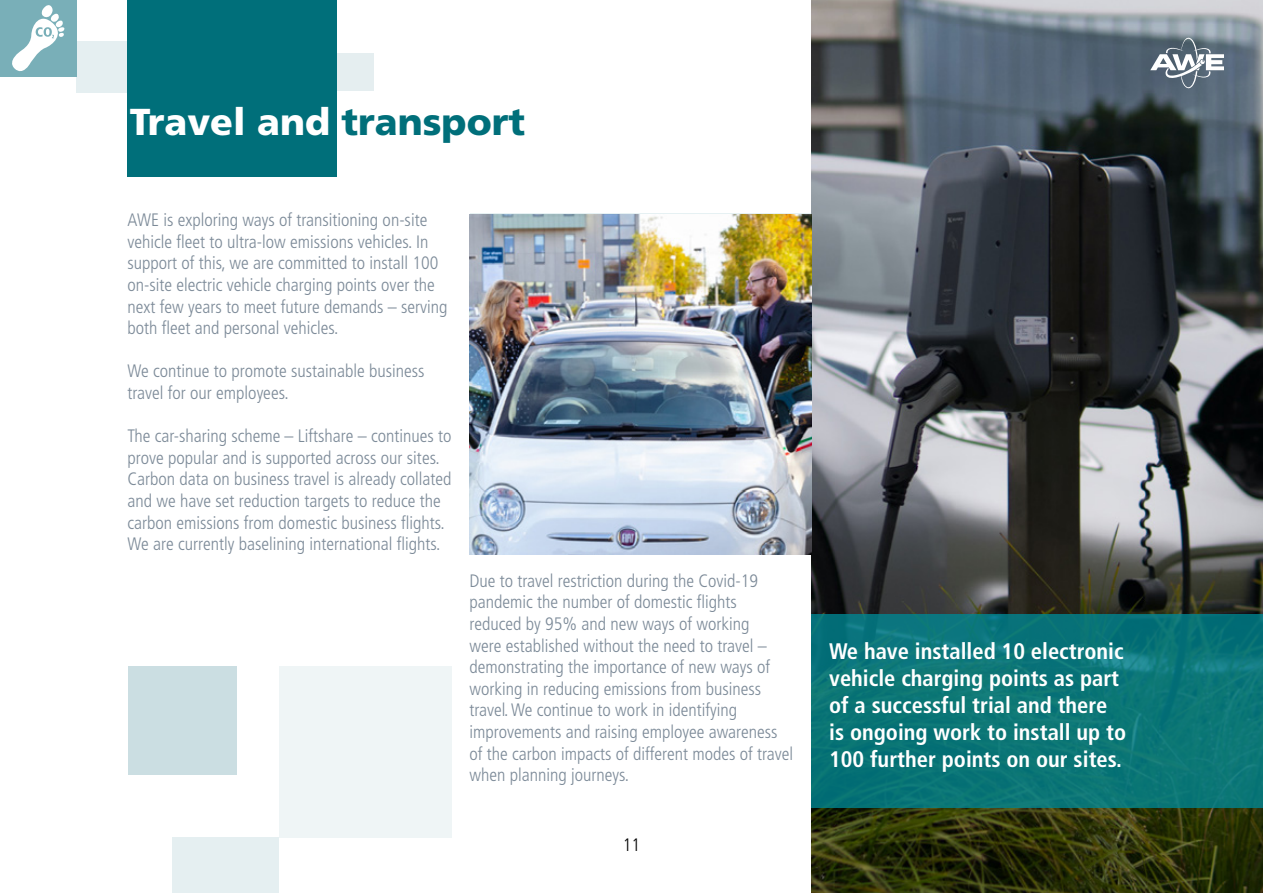
<style>
.page{position:relative;width:1263px;height:893px;background:#fff}
.page>*{position:absolute;margin:0;border:0;box-sizing:border-box;transform-origin:0 0}
.t1{font:900 37.5px "Frutiger LT Pro";color:#fff}
.t2{font:700 condensed 22.5px/27px "Frutiger LT Pro";color:#fff}
.t3{font:300 condensed 18px/21.6px "Frutiger LT Pro";color:#7c8a98}
.t4{font:300 condensed 18px "Frutiger LT Pro";color:#000}
.s1{color:#006f7a}
</style>
<div class="page">
<img style="left:811px;top:0;width:452px;height:893px">
<svg style="left:1150px;top:37px;width:74px;height:51px"></svg>
<div style="left:76px;top:42px;width:52px;height:51px;background:#e5eff1"></div>
<div style="left:337px;top:54px;width:37px;height:37px;background:#e5eef0"></div>
<div style="left:128px;top:0;width:209px;height:176px;background:#006f7a"></div>
<div style="left:0;top:0;width:76px;height:76px;background:#79afb8"></div>
<svg style="left:12px;top:5px;width:53px;height:67px"></svg>
<div style="left:811px;top:614px;width:452px;height:194px;background:#0b7676"></div>
<img style="left:469px;top:215px;width:342px;height:340px">
<div style="left:128px;top:666px;width:109px;height:109px;background:#cbdee2"></div>
<div style="left:279px;top:666px;width:172px;height:172px;background:#eff5f6"></div>
<div style="left:173px;top:838px;width:106px;height:55px;background:#e5eff1"></div>
<h1 class="t1" style="left:130px;top:99px;width:397px">Travel and <span class="s1">transport</span></h1>
<p class="t3" style="left:128px;top:209px;width:321px">AWE is exploring ways of transitioning on-site vehicle fleet to ultra-low emissions vehicles. In support of this, we are committed to install 100 on-site electric vehicle charging points over the next few years to meet future demands – serving both fleet and personal vehicles.</p>
<p class="t3" style="left:128px;top:360px;width:298px">We continue to promote sustainable business travel for our employees.</p>
<p class="t3" style="left:128px;top:425px;width:325px">The car-sharing scheme – Liftshare – continues to prove popular and is supported across our sites.<br>Carbon data on business travel is already collated and we have set reduction targets to reduce the carbon emissions from domestic business flights.<br>We are currently baselining international flights.</p>
<p class="t3" style="left:469px;top:570px;width:325px">Due to travel restriction during the Covid-19 pandemic the number of domestic flights reduced by 95% and new ways of working<br>were established without the need to travel – demonstrating the importance of new ways of working in reducing emissions from business travel. We continue to work in identifying improvements and raising employee awareness of the carbon impacts of different modes of travel when planning journeys.</p>
<p class="t4" style="left:623px;top:835px;width:19px">11</p>
<p class="t2" style="left:829px;top:638px;width:298px">We have installed 10 electronic vehicle charging points as part of a successful trial and there is ongoing work to install up to<br>100 further points on our sites.</p>
</div>
